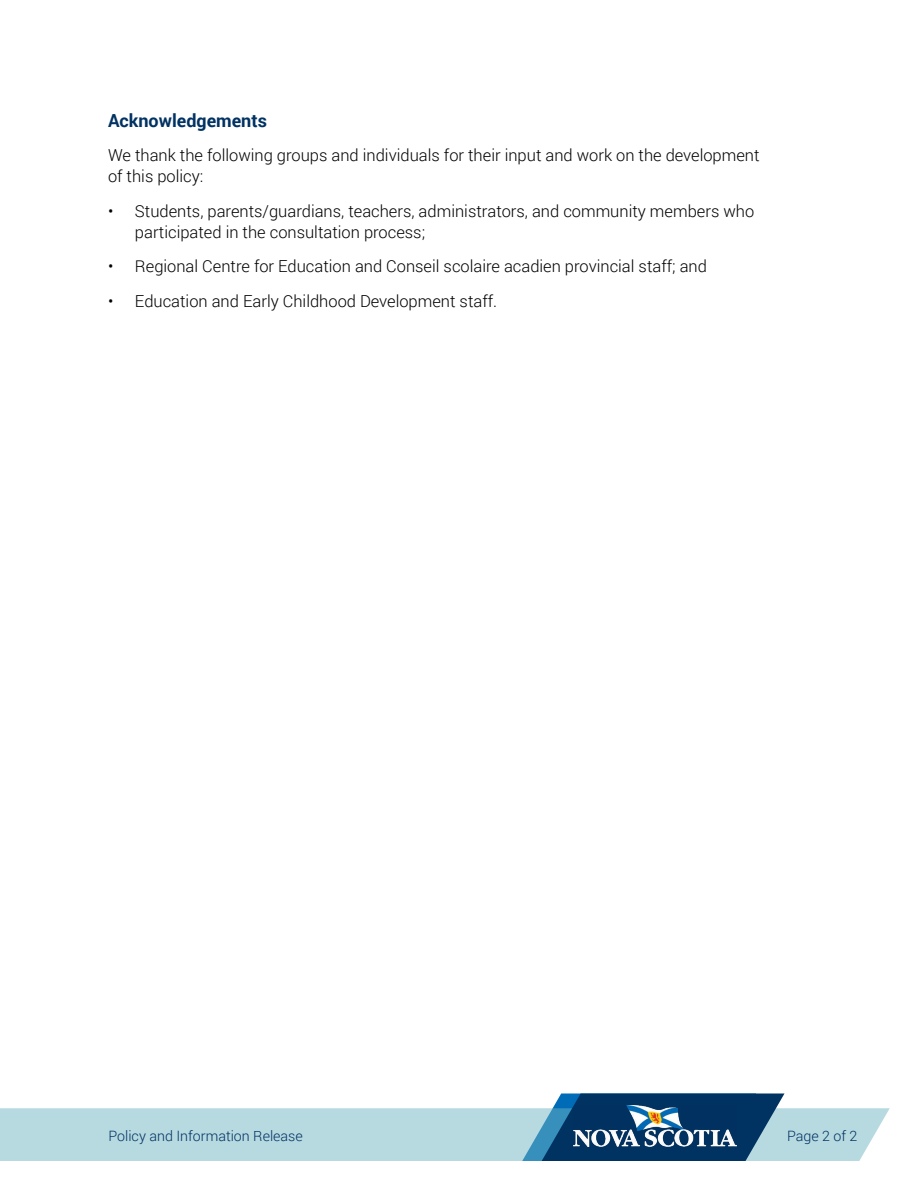
<style>
.page{position:relative;width:918px;height:1188px;background:#fff}
.page>*{position:absolute;margin:0;border:0;box-sizing:border-box;transform-origin:0 0}
.t1{font:700 18px "Roboto";color:#003262}
.t2{font:300 16.5px/21px "Roboto";color:#000}
.t3{font:300 14.25px "Roboto";color:#003262}
</style>
<div class="page">
<div style="left:0;top:1108px;width:890px;height:53px;background:#b7d9e0"></div>
<svg style="left:522px;top:1094px;width:263px;height:67px;background:#36678d"></svg>
<img style="left:574px;top:1105px;width:163px;height:42px">
<p class="t1" style="left:108px;top:108px;width:161px">Acknowledgements</p>
<p class="t2" style="left:108px;top:144px;width:653px">We thank the following groups and individuals for their input and work on the development of this policy:</p>
<p class="t2" style="left:135px;top:200px;width:621px;text-indent:-27px">• Students, parents/guardians, teachers, administrators, and community members who participated in the consultation process;</p>
<p class="t2" style="left:108px;top:255px;width:601px">• Regional Centre for Education and Conseil scolaire acadien provincial staff; and</p>
<p class="t2" style="left:108px;top:290px;width:391px">• Education and Early Childhood Development staff.</p>
<p class="t3" style="left:109px;top:1126px;width:196px">Policy and Information Release</p>
<p class="t3" style="left:787px;top:1126px;width:72px">Page 2 of 2</p>
</div>
